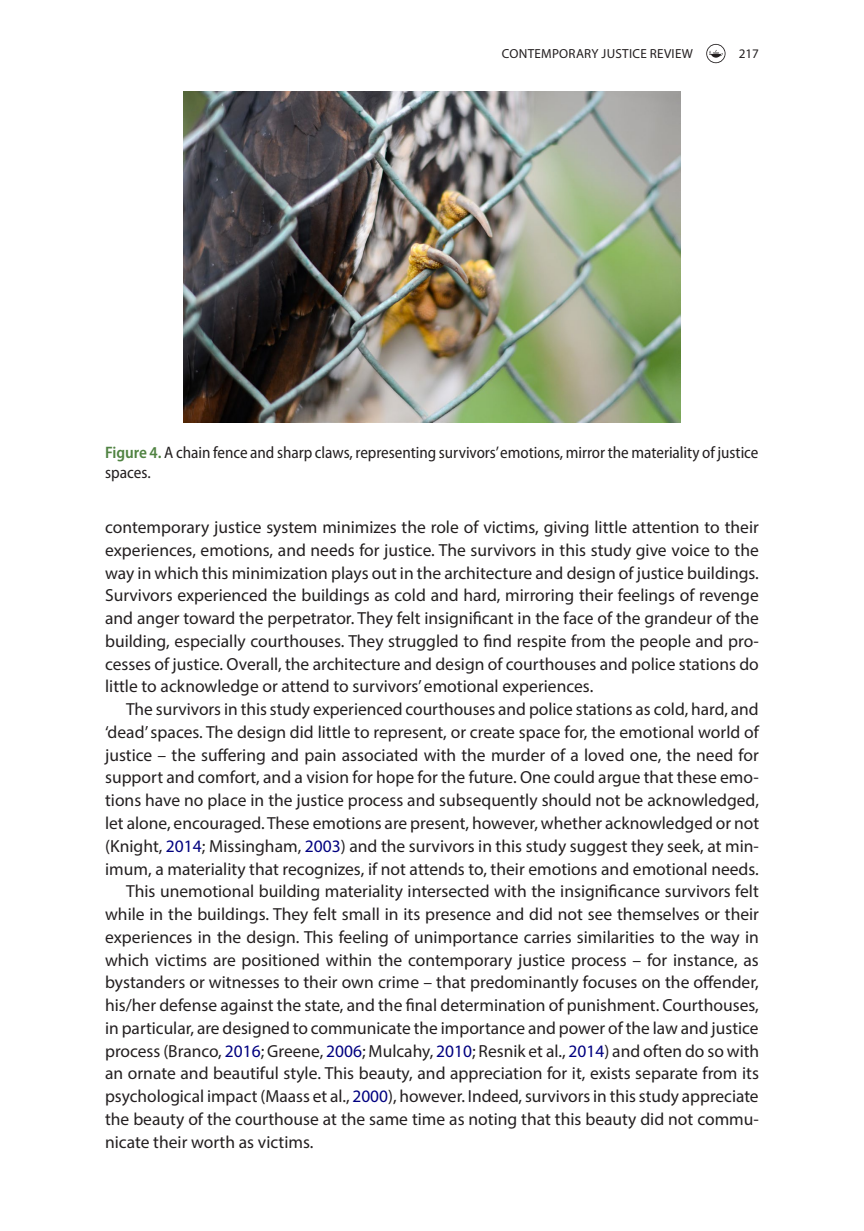
<style>
.page{position:relative;width:864px;height:1231px;background:#fff}
.page>*{position:absolute;margin:0;border:0;box-sizing:border-box;transform-origin:0 0}
.t1{font:17.5px/22.8px "Myriad Pro";color:#231f20;text-align:justify}
.t2{font:semi-condensed 16.62px/19.2px "Myriad Pro";color:#231f20}
.t3{font:13.12px "Myriad Pro";letter-spacing:.02em;color:#231f20}
.s1{font-weight:600;color:#508342}
.s2{color:#000080}
</style>
<div class="page">
<svg style="left:706px;top:44px;width:19px;height:19px"></svg>
<img style="left:184px;top:92px;width:496px;height:330px">
<p class="t3" style="left:501px;top:45px;width:192px">CONTEMPORARY JUSTICE REVIEW</p>
<p class="t3" style="left:738px;top:45px;width:22px">217</p>
<p class="t2" style="left:105px;top:443px;width:654px"><span class="s1">Figure 4.</span> A chain fence and sharp claws, representing survivors’ emotions, mirror the materiality of justice spaces.</p>
<p class="t1" style="left:105px;top:515px;width:655px">contemporary justice system minimizes the role of victims, giving little attention to their experiences, emotions, and needs for justice. The survivors in this study give voice to the way in which this minimization plays out in the architecture and design of justice buildings.<br>Survivors experienced the buildings as cold and hard, mirroring their feelings of revenge and anger toward the perpetrator. They felt insignificant in the face of the grandeur of the building, especially courthouses. They struggled to find respite from the people and pro&shy;cesses of justice. Overall, the architecture and design of courthouses and police stations do little to acknowledge or attend to survivors’ emotional experiences.</p>
<p class="t1" style="left:126px;top:697px;width:633px">The survivors in this study experienced courthouses and police stations as cold, hard, and</p>
<p class="t1" style="left:105px;top:720px;width:655px">‘dead’ spaces. The design did little to represent, or create space for, the emotional world of</p>
<p class="t1" style="left:105px;top:743px;width:655px">justice – the suffering and pain associated with the murder of a loved one, the need for</p>
<p class="t1" style="left:105px;top:765px;width:655px">support and comfort, and a vision for hope for the future. One could argue that these emo-</p>
<p class="t1" style="left:105px;top:788px;width:655px">tions have no place in the justice process and subsequently should not be acknowledged,</p>
<p class="t1" style="left:105px;top:811px;width:655px">let alone, encouraged. These emotions are present, however, whether acknowledged or not</p>
<p class="t1" style="left:105px;top:834px;width:655px">(Knight, <span class="s2">2014</span>; Missingham, <span class="s2">2003</span>) and the survivors in this study suggest they seek, at min-</p>
<p class="t1" style="left:105px;top:856px;width:655px">imum, a materiality that recognizes, if not attends to, their emotions and emotional needs.</p>
<p class="t1" style="left:126px;top:879px;width:634px">This unemotional building materiality intersected with the insignificance survivors felt</p>
<p class="t1" style="left:105px;top:902px;width:655px">while in the buildings. They felt small in its presence and did not see themselves or their</p>
<p class="t1" style="left:105px;top:925px;width:655px">experiences in the design. This feeling of unimportance carries similarities to the way in</p>
<p class="t1" style="left:105px;top:947px;width:655px">which victims are positioned within the contemporary justice process – for instance, as</p>
<p class="t1" style="left:105px;top:970px;width:655px">bystanders or witnesses to their own crime – that predominantly focuses on the offender,</p>
<p class="t1" style="left:105px;top:993px;width:655px">his/her defense against the state, and the final determination of punishment. Courthouses,</p>
<p class="t1" style="left:105px;top:1016px;width:654px">in particular, are designed to communicate the importance and power of the law and justice</p>
<p class="t1" style="left:105px;top:1038px;width:655px">process (Branco, <span class="s2">2016</span>; Greene, <span class="s2">2006</span>; Mulcahy, <span class="s2">2010</span>; Resnik et al., <span class="s2">2014</span>) and often do so with</p>
<p class="t1" style="left:105px;top:1061px;width:655px">an ornate and beautiful style. This beauty, and appreciation for it, exists separate from its</p>
<p class="t1" style="left:105px;top:1084px;width:654px">psychological impact (Maass et al., <span class="s2">2000</span>), however. Indeed, survivors in this study appreciate</p>
<p class="t1" style="left:105px;top:1107px;width:655px">the beauty of the courthouse at the same time as noting that this beauty did not commu-</p>
<p class="t1" style="left:105px;top:1129px;width:210px">nicate their worth as victims.</p>
</div>
